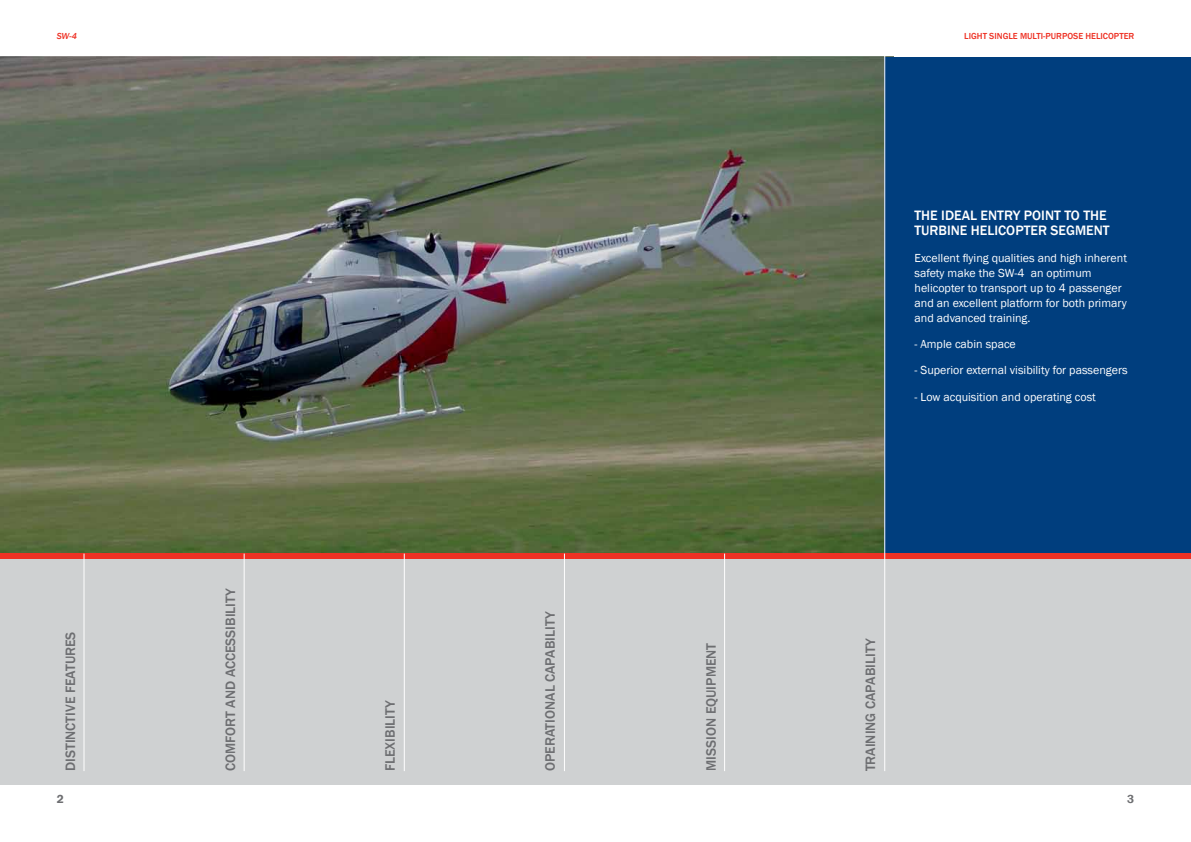
<style>
.page{position:relative;width:1191px;height:842px;background:#fff}
.page>*{position:absolute;margin:0;border:0;box-sizing:border-box;transform-origin:0 0}
.t1{font:500 14px "Franklin Gothic";color:#6d6e71}
.t2{font:500 14px/15px "Franklin Gothic";color:#fff}
.t3{font:12px/15px "Franklin Gothic";color:#fff}
.t4{font:600 12px "Franklin Gothic";color:#6d6e71}
.t5{font:500 9px "Franklin Gothic";color:#ee3124}
.t6{font:italic 500 9px "Franklin Gothic";color:#ee3124}
</style>
<div class="page">
<img style="left:0;top:57px;width:884px;height:497px">
<div style="left:0;top:556px;width:1191px;height:229px;background:#cfd1d2"></div>
<div style="left:884px;top:57px;width:307px;height:499px;background:#003e7e"></div>
<div style="left:0;top:554px;width:1191px;height:5px;background:#ee3124"></div>
<hr style="left:884px;top:42px;width:1px;height:729px;background:#fff">
<hr style="left:724px;top:554px;width:1px;height:217px;background:#fff">
<hr style="left:564px;top:554px;width:1px;height:217px;background:#fff">
<hr style="left:404px;top:554px;width:1px;height:217px;background:#fff">
<hr style="left:244px;top:554px;width:1px;height:217px;background:#fff">
<hr style="left:83px;top:554px;width:1px;height:217px;background:#fff">
<p class="t6" style="left:57px;top:30px;width:22px">SW-4</p>
<p class="t1" style="left:62px;top:771px;width:141px;rotate:-90deg">DISTINCTIVE FEATURES</p>
<p class="t4" style="left:57px;top:791px;width:9px">2</p>
<p class="t1" style="left:222px;top:771px;width:185px;rotate:-90deg">COMFORT AND ACCESSIBILITY</p>
<p class="t1" style="left:381px;top:771px;width:73px;rotate:-90deg">FLEXIBILITY</p>
<p class="t1" style="left:541px;top:771px;width:162px;rotate:-90deg">OPERATIONAL CAPABILITY</p>
<p class="t5" style="left:964px;top:30px;width:172px">LIGHT SINGLE MULTI-PURPOSE HELICOPTER</p>
<p class="t2" style="left:914px;top:208px;width:197px">THE IDEAL ENTRY POINT TO THE<br>TURBINE HELICOPTER SEGMENT</p>
<p class="t3" style="left:914px;top:250px;width:214px">Excellent flying qualities and high inherent safety make the SW-4 an optimum helicopter to transport up to 4 passenger and an excellent platform for both primary and advanced training.</p>
<p class="t3" style="left:914px;top:337px;width:103px">- Ample cabin space</p>
<p class="t3" style="left:914px;top:363px;width:215px">- Superior external visibility for passengers</p>
<p class="t3" style="left:914px;top:389px;width:183px">- Low acquisition and operating cost</p>
<p class="t1" style="left:702px;top:771px;width:129px;rotate:-90deg">MISSION EQUIPMENT</p>
<p class="t1" style="left:862px;top:771px;width:135px;rotate:-90deg">TRAINING CAPABILITY</p>
<p class="t4" style="left:1127px;top:791px;width:9px">3</p>
</div>
